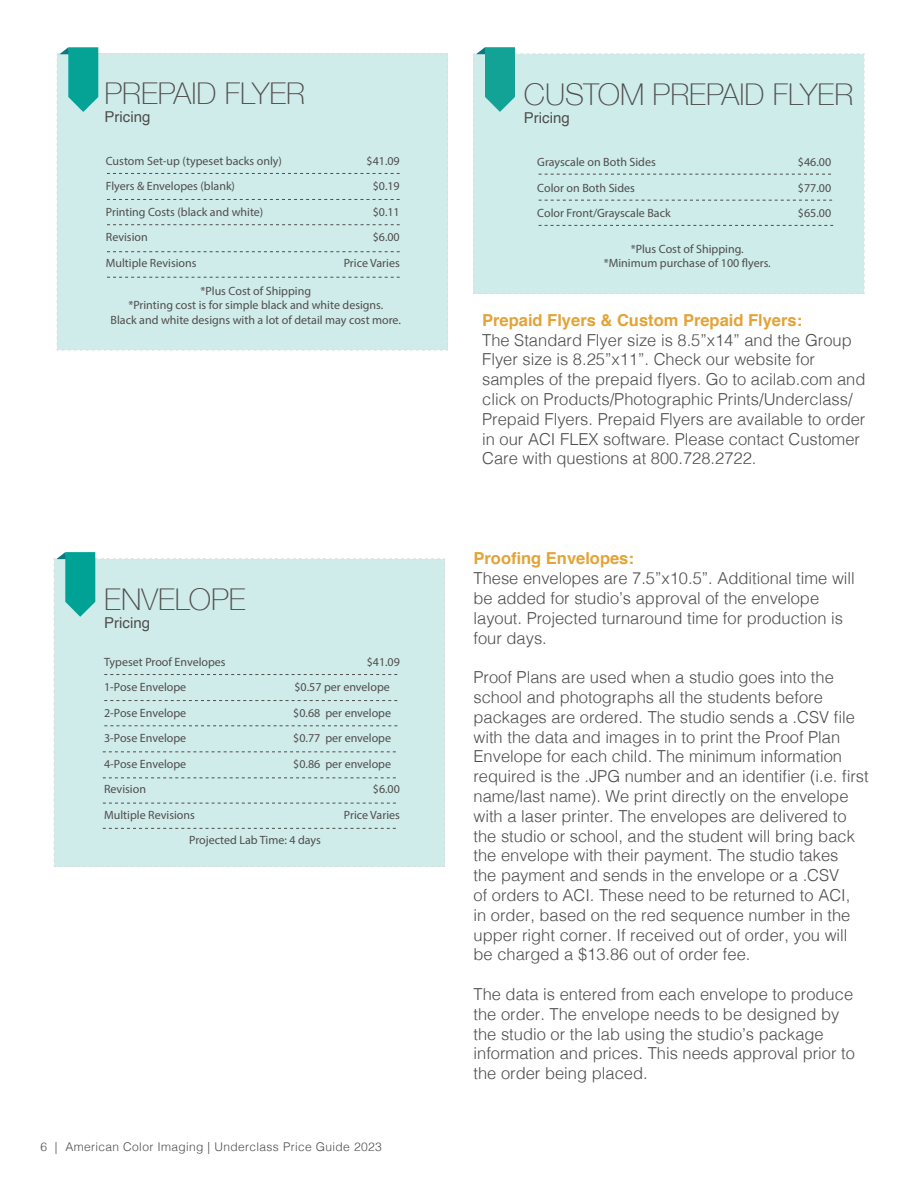
<style>
.page{position:relative;width:918px;height:1188px;background:#fff}
.page>*{position:absolute;margin:0;border:0;box-sizing:border-box;transform-origin:0 0}
.t1{font:100 30px "Helvetica Neue";color:#4f4d4c}
.Body{font:300 16.5px/19.8px "Helvetica";color:#4f4d4c}
.Mini_Header{font:300 16.5px/19.8px "Helvetica";color:#4f4d4c}
.Mini_Header-2{font:700 16.5px "Helvetica";color:#e3a336}
.t2{font:15px "Helvetica";color:#4f4d4c}
.Body_B75{font:12px "Myriad Pro";color:#4f4d4c}
.t3{font:300 12px "Helvetica";letter-spacing:.03em;color:#4f4d4c}
</style>
<div class="page">
<div style="left:57px;top:47px;width:391px;height:304px;background:#d0ecea"></div>
<div style="left:474px;top:47px;width:391px;height:247px;background:#cdecea"></div>
<div style="left:54px;top:552px;width:391px;height:315px;background:#d0ecea"></div>
<p class="t1" style="left:105px;top:70px;width:202px">PREPAID FLYER</p>
<p class="t2" style="left:105px;top:105px;width:47px">Pricing</p>
<p class="Body_B75" style="left:106px;top:153px;width:178px">Custom Set-up (typeset backs only)</p>
<p class="Body_B75" style="left:367px;top:153px;width:35px">$41.09</p>
<p class="Body_B75" style="left:106px;top:179px;width:131px">Flyers &amp; Envelopes (blank)</p>
<p class="Body_B75" style="left:373px;top:179px;width:29px">$0.19</p>
<p class="Body_B75" style="left:106px;top:204px;width:159px">Printing Costs (black and white)</p>
<p class="Body_B75" style="left:373px;top:204px;width:29px">$0.11</p>
<p class="Body_B75" style="left:106px;top:230px;width:43px">Revision</p>
<p class="Body_B75" style="left:373px;top:230px;width:29px">$6.00</p>
<p class="Body_B75" style="left:106px;top:255px;width:92px">Multiple Revisions</p>
<p class="Body_B75" style="left:344px;top:255px;width:58px">Price Varies</p>
<p class="Body_B75" style="left:201px;top:284px;width:112px">*Plus Cost of Shipping</p>
<p class="Body_B75" style="left:128px;top:298px;width:256px">*Printing cost is for simple black and white designs.</p>
<p class="Body_B75" style="left:111px;top:312px;width:292px">Black and white designs with a lot of detail may cost more.</p>
<p class="t1" style="left:104px;top:576px;width:143px">ENVELOPE</p>
<p class="t2" style="left:104px;top:611px;width:47px">Pricing</p>
<p class="Body_B75" style="left:104px;top:654px;width:123px">Typeset Proof Envelopes</p>
<p class="Body_B75" style="left:367px;top:654px;width:35px">$41.09</p>
<p class="Body_B75" style="left:104px;top:680px;width:84px">1-Pose Envelope</p>
<p class="Body_B75" style="left:294px;top:680px;width:97px">$0.57 per envelope</p>
<p class="Body_B75" style="left:104px;top:705px;width:84px">2-Pose Envelope</p>
<p class="Body_B75" style="left:293px;top:705px;width:99px">$0.68 per envelope</p>
<p class="Body_B75" style="left:104px;top:731px;width:84px">3-Pose Envelope</p>
<p class="Body_B75" style="left:293px;top:731px;width:99px">$0.77 per envelope</p>
<p class="Body_B75" style="left:104px;top:756px;width:84px">4-Pose Envelope</p>
<p class="Body_B75" style="left:293px;top:756px;width:99px">$0.86 per envelope</p>
<p class="Body_B75" style="left:104px;top:782px;width:43px">Revision</p>
<p class="Body_B75" style="left:373px;top:782px;width:29px">$6.00</p>
<p class="Body_B75" style="left:104px;top:807px;width:92px">Multiple Revisions</p>
<p class="Body_B75" style="left:344px;top:807px;width:58px">Price Varies</p>
<p class="Body_B75" style="left:189px;top:833px;width:133px">Projected Lab Time: 4 days</p>
<p class="t3" style="left:40px;top:1137px;width:343px">6 | American Color Imaging | Underclass Price Guide 2023</p>
<p class="t1" style="left:524px;top:71px;width:331px">CUSTOM PREPAID FLYER</p>
<p class="t2" style="left:524px;top:106px;width:47px">Pricing</p>
<p class="Body_B75" style="left:537px;top:154px;width:120px">Grayscale on Both Sides</p>
<p class="Body_B75" style="left:798px;top:154px;width:35px">$46.00</p>
<p class="Body_B75" style="left:537px;top:181px;width:99px">Color on Both Sides</p>
<p class="Body_B75" style="left:798px;top:181px;width:35px">$77.00</p>
<p class="Body_B75" style="left:537px;top:206px;width:135px">Color Front/Grayscale Back</p>
<p class="Body_B75" style="left:798px;top:206px;width:35px">$65.00</p>
<p class="Body_B75" style="left:631px;top:242px;width:114px">*Plus Cost of Shipping.</p>
<p class="Body_B75" style="left:604px;top:256px;width:169px">*Minimum purchase of 100 flyers.</p>
<p class="Mini_Header-2" style="left:482px;top:307px;width:322px">Prepaid Flyers &amp; Custom Prepaid Flyers:</p>
<p class="Body" style="left:482px;top:329px;width:385px">The Standard Flyer size is 8.5”x14” and the Group Flyer size is 8.25”x11”. Check our website for samples of the prepaid flyers. Go to acilab.com and click on Products/Photographic Prints/Underclass/ Prepaid Flyers. Prepaid Flyers are available to order in our ACI FLEX software. Please contact Customer Care with questions at 800.728.2722.</p>
<p class="Mini_Header-2" style="left:474px;top:545px;width:162px">Proofing Envelopes:</p>
<p class="Mini_Header" style="left:474px;top:567px;width:383px">These envelopes are 7.5”x10.5”. Additional time will be added for studio’s approval of the envelope layout. Projected turnaround time for production is four days.</p>
<p class="Body" style="left:474px;top:666px;width:397px">Proof Plans are used when a studio goes into the school and photographs all the students before packages are ordered. The studio sends a .CSV file with the data and images in to print the Proof Plan Envelope for each child. The minimum information required is the .JPG number and an identifier (i.e. first name/last name). We print directly on the envelope with a laser printer. The envelopes are delivered to the studio or school, and the student will bring back the envelope with their payment. The studio takes<br>the payment and sends in the envelope or a .CSV<br>of orders to ACI. These need to be returned to ACI,<br>in order, based on the red sequence number in the upper right corner. If received out of order, you will be charged a $13.86 out of order fee.</p>
<p class="Body" style="left:474px;top:983px;width:383px">The data is entered from each envelope to produce the order. The envelope needs to be designed by the studio or the lab using the studio’s package information and prices. This needs approval prior to the order being placed.</p>
</div>
